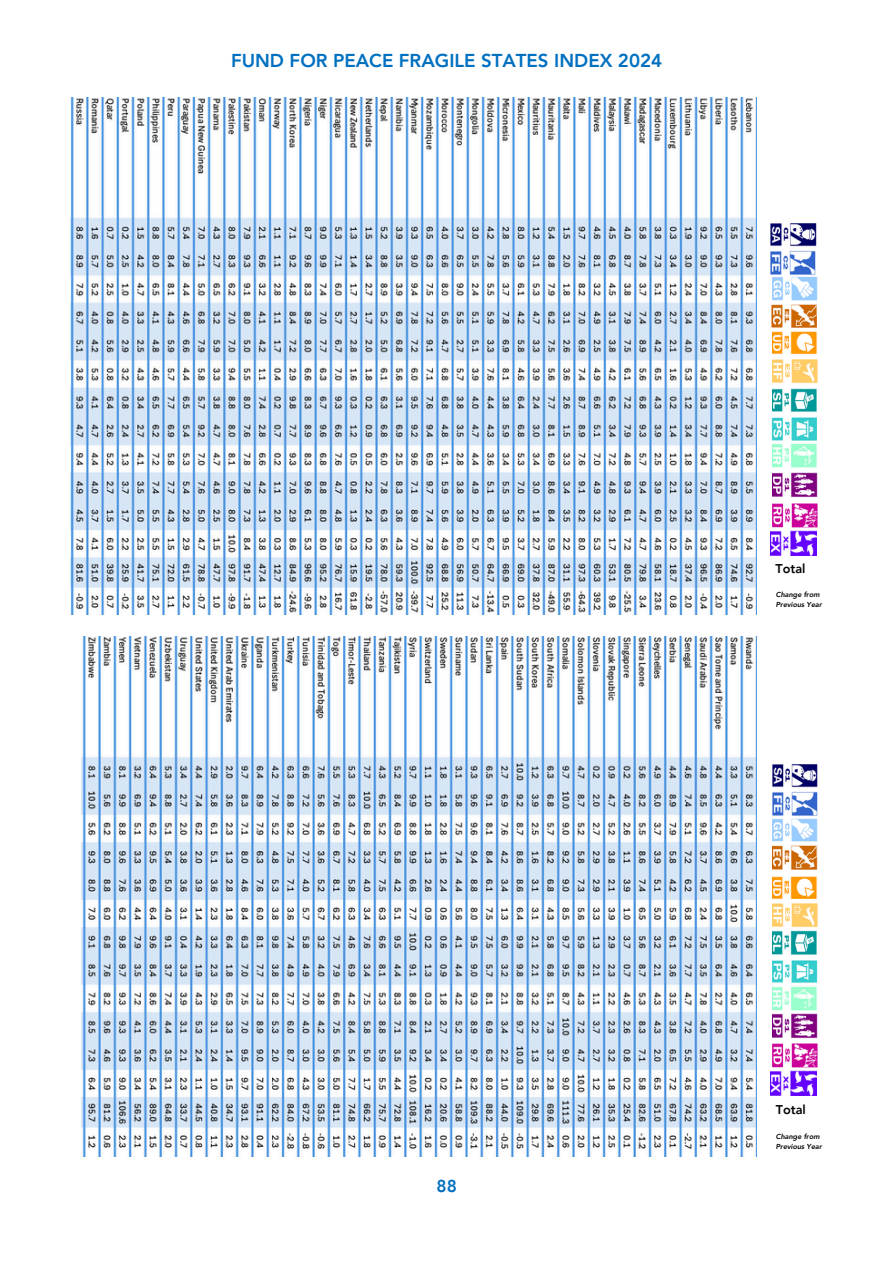
<style>
.page{position:relative;width:893px;height:1264px;background:#fff}
.page>*{position:absolute;margin:0;border:0;box-sizing:border-box;transform-origin:0 0}
.t1{font:800 18.6px "Avenir LT Pro";color:#0070c0}
.t2{font:800 17.1px "Avenir LT Pro";color:#0070c0}
.t3{font:800 12.75px "Avenir LT Pro";color:#000}
.t4{font:italic 800 7.2px/9.9px "Avenir LT Pro";color:#000}
</style>
<div class="page">
<img style="left:770px;top:223px;width:47px;height:24px">
<img style="left:770px;top:250px;width:45px;height:25px">
<img style="left:772px;top:277px;width:45px;height:23px">
<img style="left:771px;top:304px;width:45px;height:24px">
<img style="left:772px;top:331px;width:45px;height:23px">
<img style="left:772px;top:359px;width:45px;height:25px">
<img style="left:772px;top:388px;width:45px;height:24px">
<img style="left:771px;top:417px;width:45px;height:23px">
<img style="left:772px;top:443px;width:45px;height:25px">
<img style="left:772px;top:473px;width:45px;height:24px">
<img style="left:772px;top:503px;width:45px;height:25px">
<img style="left:770px;top:530px;width:46px;height:25px">
<img style="left:772px;top:764px;width:46px;height:24px">
<img style="left:772px;top:791px;width:45px;height:25px">
<img style="left:772px;top:818px;width:45px;height:24px">
<img style="left:772px;top:845px;width:45px;height:24px">
<img style="left:772px;top:876px;width:45px;height:23px">
<img style="left:772px;top:903px;width:45px;height:52px">
<img style="left:772px;top:960px;width:45px;height:22px">
<img style="left:772px;top:985px;width:45px;height:26px">
<img style="left:772px;top:1013px;width:45px;height:25px">
<img style="left:772px;top:1043px;width:45px;height:25px">
<img style="left:770px;top:1070px;width:46px;height:24px">
<img style="left:71px;top:97px;width:685px;height:518px">
<img style="left:82px;top:636px;width:674px;height:520px">
<h1 class="t1" style="left:231px;top:52px;width:432px">FUND FOR PEACE FRAGILE STATES INDEX 2024</h1>
<p class="t2" style="left:436px;top:1179px;width:22px">88</p>
<p class="t3" style="left:775px;top:564px;width:32px">Total</p>
<p class="t4" style="left:775px;top:590px;width:48px">Change from<br>Previous Year</p>
<p class="t3" style="left:775px;top:1104px;width:32px">Total</p>
<p class="t4" style="left:775px;top:1132px;width:48px">Change from<br>Previous Year</p>
</div>
